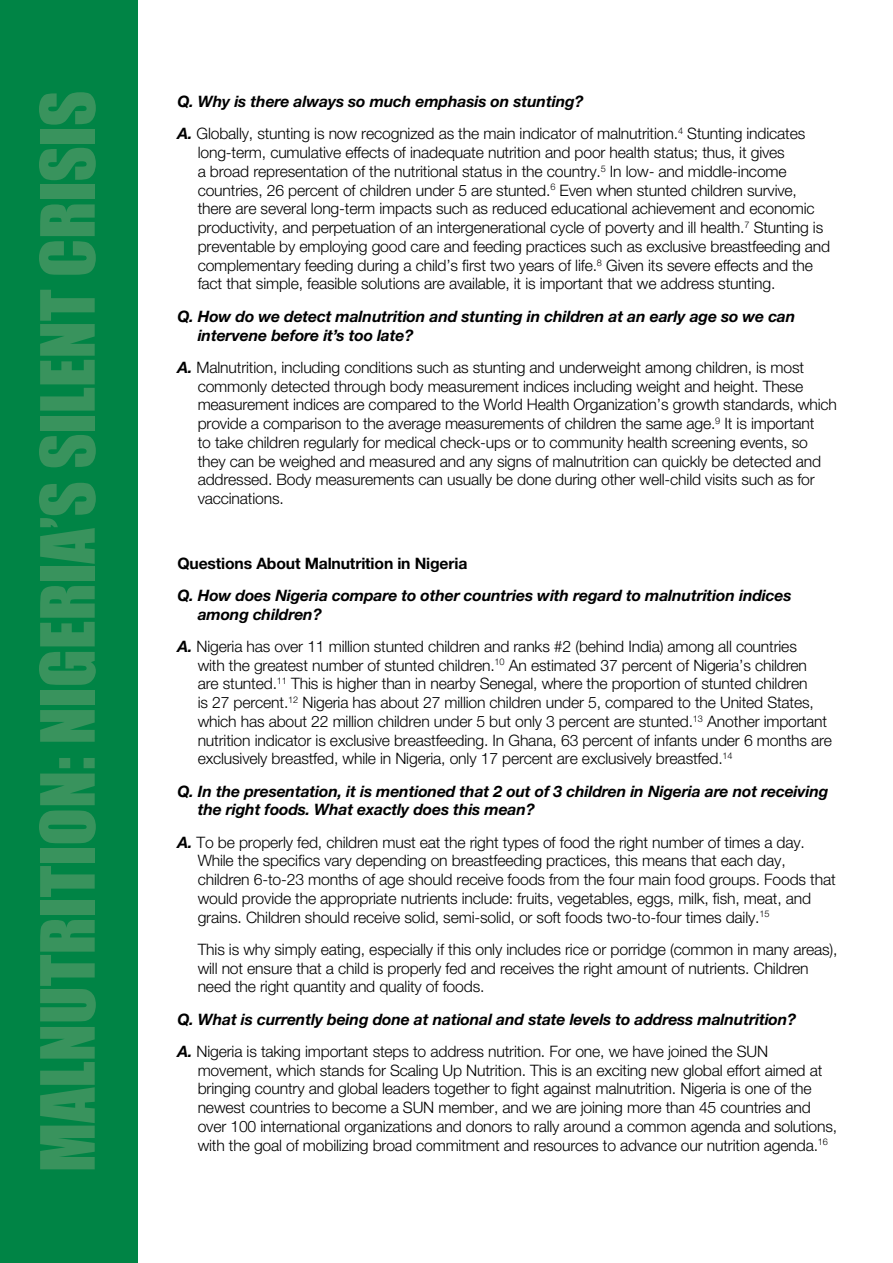
<style>
.page{position:relative;width:893px;height:1263px;background:#fff}
.page>*{position:absolute;margin:0;border:0;box-sizing:border-box;transform-origin:0 0}
.t1{font:69px "Impact";color:#39935d}
.t2{font:300 15.75px/18.8px "Helvetica Neue";letter-spacing:-.01em;color:#000}
.t3{font:italic 700 15.75px/18.8px "Helvetica Neue";letter-spacing:-.01em;color:#000}
.t4{font:700 15.75px "Helvetica Neue";letter-spacing:-.01em;color:#000}
.s1{font-weight:700;font-style:italic}
.s2{font-weight:300;font-style:normal}
</style>
<div class="page">
<div style="left:0;top:0;width:138px;height:1263px;background:#008445"></div>
<h1 class="t1" style="left:14px;top:1172px;width:1083px;rotate:-90deg">MALNUTRITION: NIGERIA’S SILENT CRISIS</h1>
<p class="t2" style="left:177px;top:85px;width:629px;line-height:32.2px"><span class="s1">Q. Why is there always so much emphasis on stunting?<br>A.</span> Globally, stunting is now recognized as the main indicator of malnutrition.<sup>4</sup> Stunting indicates</p>
<p class="t2" style="left:198px;top:143px;width:634px">long-term, cumulative effects of inadequate nutrition and poor health status; thus, it gives<br>a broad representation of the nutritional status in the country.<sup>5</sup> In low- and middle-income countries, 26 percent of children under 5 are stunted.<sup>6</sup> Even when stunted children survive, there are several long-term impacts such as reduced educational achievement and economic productivity, and perpetuation of an intergenerational cycle of poverty and ill health.<sup>7</sup> Stunting is preventable by employing good care and feeding practices such as exclusive breastfeeding and complementary feeding during a child’s first two years of life.<sup>8</sup> Given its severe effects and the fact that simple, feasible solutions are available, it is important that we address stunting.</p>
<p class="t3" style="left:198px;top:306px;width:599px;text-indent:-20px">Q. How do we detect malnutrition and stunting in children at an early age so we can intervene before it’s too late?</p>
<p class="t2" style="left:198px;top:357px;width:641px;text-indent:-20px"><span class="s1">A.</span> Malnutrition, including conditions such as stunting and underweight among children, is most commonly detected through body measurement indices including weight and height. These measurement indices are compared to the World Health Organization’s growth standards, which provide a comparison to the average measurements of children the same age.<sup>9</sup> It is important<br>to take children regularly for medical check-ups or to community health screening events, so they can be weighed and measured and any signs of malnutrition can quickly be detected and addressed. Body measurements can usually be done during other well-child visits such as for vaccinations.</p>
<p class="t4" style="left:177px;top:553px;width:291px">Questions About Malnutrition in Nigeria</p>
<p class="t3" style="left:198px;top:585px;width:595px;text-indent:-20px">Q. How does Nigeria compare to other countries with regard to malnutrition indices among children?</p>
<p class="t2" style="left:198px;top:636px;width:636px;text-indent:-20px"><span class="s1">A.</span> Nigeria has over 11 million stunted children and ranks #2 (behind India) among all countries<br>with the greatest number of stunted children.<sup>10</sup> An estimated 37 percent of Nigeria’s children<br>are stunted.<sup>11</sup> This is higher than in nearby Senegal, where the proportion of stunted children<br>is 27 percent.<sup>12</sup> Nigeria has about 27 million children under 5, compared to the United States, which has about 22 million children under 5 but only 3 percent are stunted.<sup>13</sup> Another important nutrition indicator is exclusive breastfeeding. In Ghana, 63 percent of infants under 6 months are exclusively breastfed, while in Nigeria, only 17 percent are exclusively breastfed.<sup>14</sup></p>
<p class="t3" style="left:198px;top:781px;width:632px;text-indent:-20px">Q. In the presentation, it is mentioned that 2 out of 3 children in Nigeria are not receiving the right foods. What exactly does this mean?</p>
<p class="t2" style="left:198px;top:832px;width:639px;text-indent:-20px"><span class="s1">A.</span> To be properly fed, children must eat the right types of food the right number of times a day.<br>While the specifics vary depending on breastfeeding practices, this means that each day, children 6-to-23 months of age should receive foods from the four main food groups. Foods that would provide the appropriate nutrients include: fruits, vegetables, eggs, milk, fish, meat, and grains. Children should receive solid, semi-solid, or soft foods two-to-four times daily.<sup>15</sup></p>
<p class="t2" style="left:198px;top:939px;width:641px">This is why simply eating, especially if this only includes rice or porridge (common in many areas), will not ensure that a child is properly fed and receives the right amount of nutrients. Children need the right quantity and quality of foods.</p>
<p class="t3" style="left:177px;top:1002px;width:620px;line-height:32.2px">Q. What is currently being done at national and state levels to address malnutrition?<br>A. <span class="s2">Nigeria is taking important steps to address nutrition. For one, we have joined the SUN</span></p>
<p class="t2" style="left:198px;top:1060px;width:641px">movement, which stands for Scaling Up Nutrition. This is an exciting new global effort aimed at bringing country and global leaders together to fight against malnutrition. Nigeria is one of the newest countries to become a SUN member, and we are joining more than 45 countries and over 100 international organizations and donors to rally around a common agenda and solutions, with the goal of mobilizing broad commitment and resources to advance our nutrition agenda.<sup>16</sup></p>
</div>
